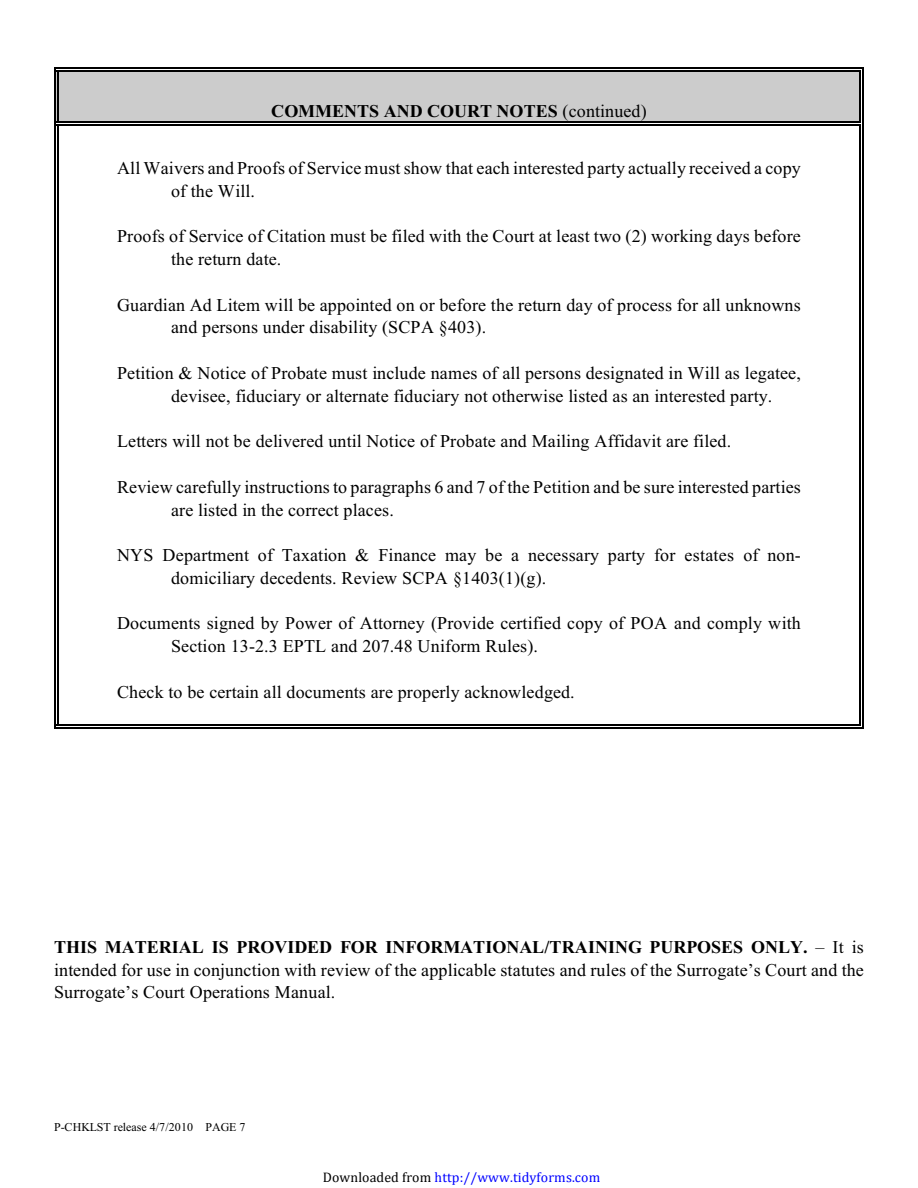
<style>
.page{position:relative;width:918px;height:1188px;background:#fff}
.page>*{position:absolute;margin:0;border:0;box-sizing:border-box;transform-origin:0 0}
.t1{font:18px/22.8px "Times";letter-spacing:.01em;color:#000}
.t2{font:700 18px "Times";letter-spacing:.005em;color:#000}
.t3{font:13.95px "Cambria";letter-spacing:.01em;color:#00f}
.t4{font:12px "Times";letter-spacing:.01em;color:#000}
.s1{font-weight:400}
.s2{font-weight:700}
.s3{color:#000}
</style>
<div class="page">
<div style="left:57px;top:70px;width:804px;height:52px;background:#ccc"></div>
<hr style="left:57px;top:70px;width:1px;height:52px;background:#000">
<hr style="left:860px;top:70px;width:1px;height:52px;background:#000">
<hr style="left:57px;top:70px;width:804px;height:2px;background:#000">
<hr style="left:57px;top:121px;width:804px;height:1px;background:#000">
<hr style="left:54px;top:68px;width:1px;height:57px;background:#000">
<hr style="left:863px;top:68px;width:1px;height:57px;background:#000">
<hr style="left:54px;top:68px;width:810px;height:1px;background:#000">
<hr style="left:57px;top:124px;width:804px;height:1px;background:#000">
<hr style="left:57px;top:125px;width:1px;height:601px;background:#000">
<hr style="left:860px;top:125px;width:1px;height:601px;background:#000">
<hr style="left:57px;top:725px;width:804px;height:1px;background:#000">
<hr style="left:54px;top:125px;width:1px;height:604px;background:#000">
<hr style="left:863px;top:125px;width:1px;height:604px;background:#000">
<hr style="left:54px;top:728px;width:810px;height:1px;background:#000">
<p class="t2" style="left:271px;top:104px;width:377px">COMMENTS AND COURT NOTES <span class="s1">(continued)</span></p>
<p class="t1" style="left:171px;top:158px;width:631px;text-indent:-54px">All Waivers and Proofs of Service must show that each interested party actually received a copy of the Will.</p>
<p class="t1" style="left:171px;top:227px;width:631px;text-indent:-54px">Proofs of Service of Citation must be filed with the Court at least two (2) working days before the return date.</p>
<p class="t1" style="left:171px;top:295px;width:631px;text-indent:-54px">Guardian Ad Litem will be appointed on or before the return day of process for all unknowns and persons under disability (SCPA §403).</p>
<p class="t1" style="left:171px;top:363px;width:631px;text-indent:-54px">Petition &amp; Notice of Probate must include names of all persons designated in Will as legatee, devisee, fiduciary or alternate fiduciary not otherwise listed as an interested party.</p>
<p class="t1" style="left:117px;top:432px;width:616px">Letters will not be delivered until Notice of Probate and Mailing Affidavit are filed.</p>
<p class="t1" style="left:171px;top:477px;width:631px;text-indent:-54px">Review carefully instructions to paragraphs 6 and 7 of the Petition and be sure interested parties are listed in the correct places.</p>
<p class="t1" style="left:171px;top:545px;width:631px;text-indent:-54px">NYS Department of Taxation &amp; Finance may be a necessary party for estates of non&shy;domiciliary decedents. Review SCPA §1403(1)(g).</p>
<p class="t1" style="left:171px;top:614px;width:631px;text-indent:-54px">Documents signed by Power of Attorney (Provide certified copy of POA and comply with<br>Section 13-2.3 EPTL and 207.48 Uniform Rules).</p>
<p class="t1" style="left:117px;top:682px;width:459px">Check to be certain all documents are properly acknowledged.</p>
<p class="t1" style="left:54px;top:937px;width:811px;text-align:justify"><span class="s2">THIS MATERIAL IS PROVIDED FOR INFORMATIONAL/TRAINING PURPOSES ONLY.</span> – It is intended for use in conjunction with review of the applicable statutes and rules of the Surrogate’s Court and the Surrogate’s Court Operations Manual.</p>
<p class="t4" style="left:54px;top:1123px;width:193px">P-CHKLST release 4/7/2010 PAGE 7</p>
<p class="t3" style="left:323px;top:1169px;width:279px"><span class="s3">Downloaded from</span> http://www.tidyforms.com</p>
</div>
